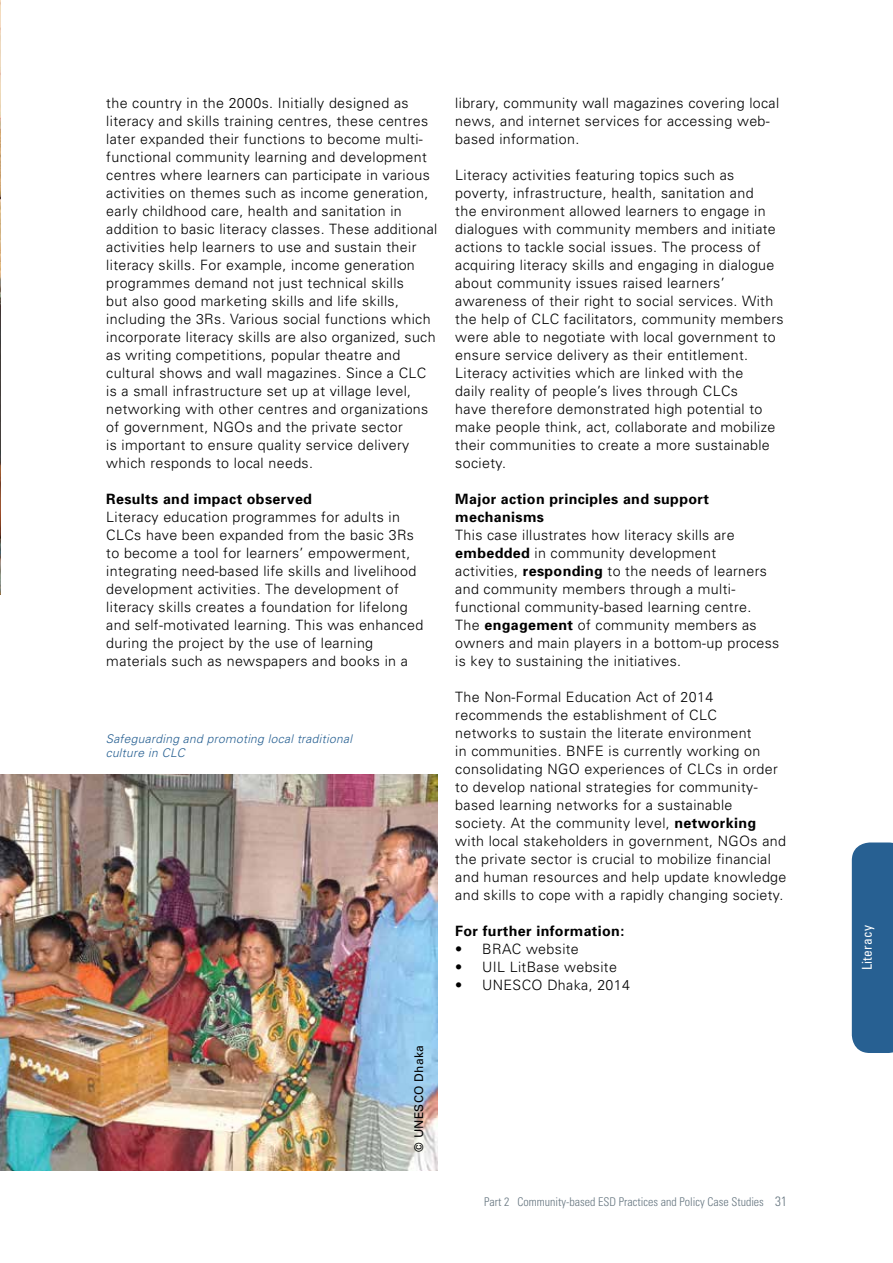
<style>
.page{position:relative;width:893px;height:1263px;background:#fff}
.page>*{position:absolute;margin:0;border:0;box-sizing:border-box;transform-origin:0 0}
.t1{font:300 14.25px/18px "Univers";letter-spacing:.025em;color:#000}
.t2{font:700 14.25px "Univers";letter-spacing:.025em;color:#000}
.t3{font:condensed 13.5px "Univers";letter-spacing:.025em;color:#fff}
.t4{font:300 condensed 12px "Univers";color:#667680}
.t5{font:italic 300 12px/14.4px "Univers";letter-spacing:.025em;color:#276092}
.t6{font:12px "Univers";letter-spacing:.025em;color:#000}
.s1{font-weight:700}
.s2{font-size:13.5px}
</style>
<div class="page">
<img style="left:0;top:0;width:1px;height:594px">
<img style="left:0;top:774px;width:437px;height:396px">
<div style="left:852px;top:842px;width:41px;height:211px;background:#276092"></div>
<p class="t1" style="left:106px;top:94px;width:333px">the country in the 2000s. Initially designed as literacy and skills training centres, these centres later expanded their functions to become multi&shy;functional community learning and development centres where learners can participate in various activities on themes such as income generation, early childhood care, health and sanitation in addition to basic literacy classes. These additional activities help learners to use and sustain their literacy skills. For example, income generation programmes demand not just technical skills<br>but also good marketing skills and life skills, including the 3Rs. Various social functions which incorporate literacy skills are also organized, such as writing competitions, popular theatre and cultural shows and wall magazines. Since a CLC is a small infrastructure set up at village level, networking with other centres and organizations of government, NGOs and the private sector<br>is important to ensure quality service delivery which responds to local needs.</p>
<p class="t1" style="left:106px;top:490px;width:318px"><span class="s1">Results and impact observed<br></span>Literacy education programmes for adults in CLCs have been expanded from the basic 3Rs to become a tool for learners’ empowerment, integrating need-based life skills and livelihood development activities. The development of literacy skills creates a foundation for lifelong and self-motivated learning. This was enhanced during the project by the use of learning materials such as newspapers and books in a</p>
<p class="t5" style="left:106px;top:731px;width:248px">Safeguarding and promoting local traditional culture in CLC</p>
<p class="t1" style="left:455px;top:94px;width:325px">library, community wall magazines covering local news, and internet services for accessing web&shy;based information.</p>
<p class="t1" style="left:455px;top:166px;width:330px">Literacy activities featuring topics such as poverty, infrastructure, health, sanitation and<br>the environment allowed learners to engage in dialogues with community members and initiate actions to tackle social issues. The process of acquiring literacy skills and engaging in dialogue about community issues raised learners’ awareness of their right to social services. With the help of CLC facilitators, community members were able to negotiate with local government to ensure service delivery as their entitlement.<br>Literacy activities which are linked with the<br>daily reality of people’s lives through CLCs<br>have therefore demonstrated high potential to make people think, act, collaborate and mobilize their communities to create a more sustainable society.</p>
<p class="t1" style="left:455px;top:490px;width:326px"><span class="s1">Major action principles and support mechanisms<br></span>This case illustrates how literacy skills are <span class="s1">embedded</span> in community development activities, <span class="s1">responding</span> to the needs of learners and community members through a multi&shy;functional community-based learning centre.<br>The <span class="s1">engagement</span> of community members as owners and main players in a bottom-up process is key to sustaining the initiatives.</p>
<p class="t1" style="left:455px;top:687px;width:333px">The Non-Formal Education Act of 2014 recommends the establishment of CLC<br>networks to sustain the literate environment<br>in communities. BNFE is currently working on consolidating NGO experiences of CLCs in order to develop national strategies for community&shy;based learning networks for a sustainable society. At the community level, <span class="s1">networking </span>with local stakeholders in government, NGOs and the private sector is crucial to mobilize financial and human resources and help update knowledge and skills to cope with a rapidly changing society.</p>
<p class="t2" style="left:455px;top:922px;width:170px">For further information:</p>
<p class="t1" style="left:455px;top:939px;width:125px">• BRAC website</p>
<p class="t1" style="left:455px;top:957px;width:163px">• UIL LitBase website</p>
<p class="t1" style="left:455px;top:975px;width:176px">• UNESCO Dhaka, 2014</p>
<p class="t6" style="left:411px;top:1152px;width:108px;rotate:-90deg">© UNESCO Dhaka</p>
<p class="t4" style="left:484px;top:1195px;width:305px">Part 2 Community-based ESD Practices and Policy Case Studies <span class="s2">31</span></p>
<p class="t3" style="left:858px;top:970px;width:47px;rotate:-90deg">Literacy</p>
</div>
